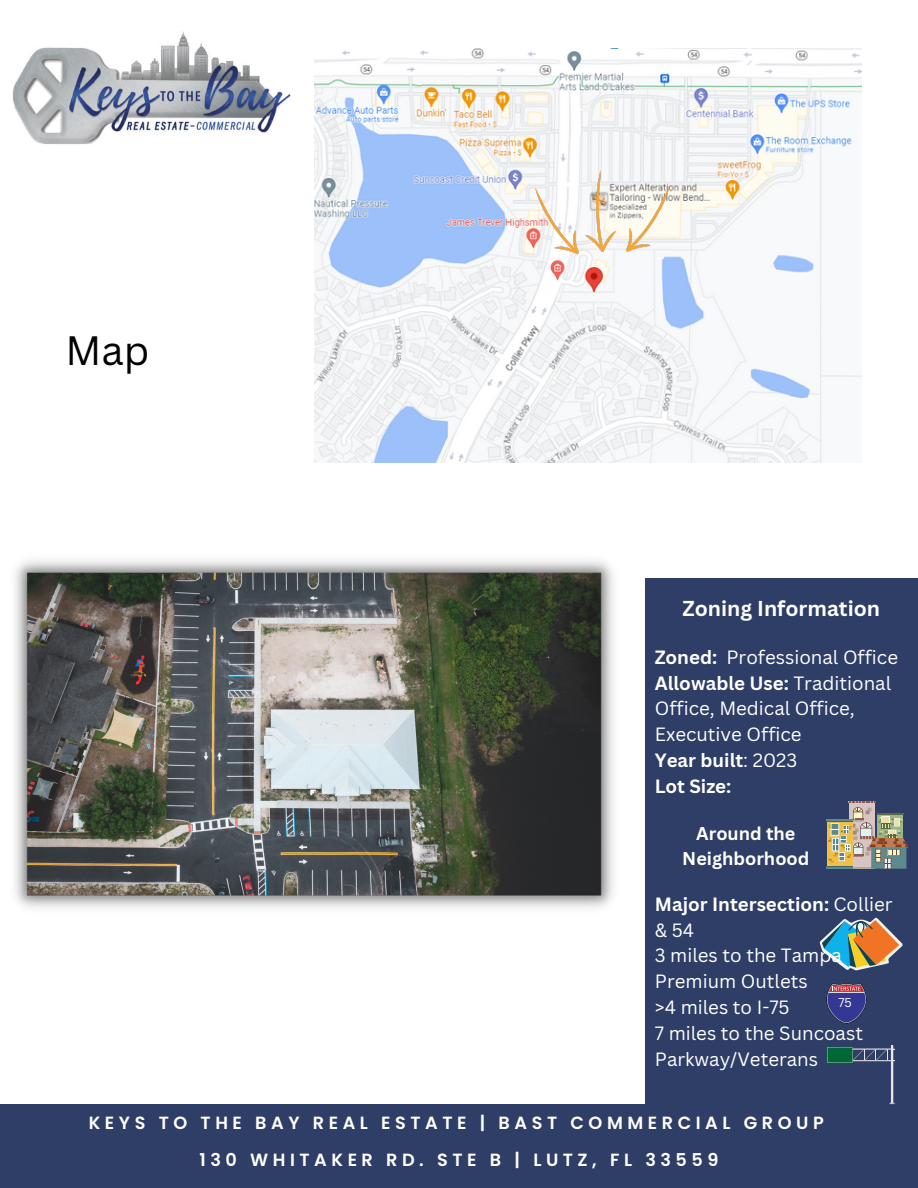
<style>
.page{position:relative;width:918px;height:1188px;background:#fff}
.page>*{position:absolute;margin:0;border:0;box-sizing:border-box;transform-origin:0 0}
.t1{font:39.9px "Canva Sans";color:#000}
.t2{font:700 21px "Canva Sans";color:#fff}
.t3{font:18.75px/25.8px "Canva Sans";color:#fff}
.t4{font:700 18.75px/25.8px "Canva Sans";color:#fff}
.t5{font:700 18px/24.8px "Canva Sans";color:#fff;text-align:center}
.t6{font:600 17.7px "Poppins";letter-spacing:.26em;color:#fff}
.t7{font:12.45px "Canva Sans";color:#fff}
.s1{font-weight:700}
.s2{font-weight:400}
</style>
<div class="page">
<div style="left:0;top:1104px;width:918px;height:84px;background:#2f3e67"></div>
<div style="left:645px;top:578px;width:273px;height:610px;background:#2f3e67"></div>
<hr style="left:848px;top:801px;width:27px;height:2px;background:#afa99b">
<svg style="left:826px;top:802px;width:82px;height:67px"></svg>
<img style="left:12px;top:31px;width:279px;height:114px">
<img style="left:314px;top:49px;width:547px;height:414px">
<img style="left:534px;top:168px;width:136px;height:92px">
<img style="left:14px;top:560px;width:600px;height:348px">
<svg style="left:826px;top:983px;width:41px;height:41px"></svg>
<svg style="left:827px;top:1046px;width:68px;height:59px"></svg>
<svg style="left:820px;top:918px;width:83px;height:52px"></svg>
<p class="t1" style="left:65px;top:323px;width:85px">Map</p>
<p class="t2" style="left:683px;top:593px;width:199px">Zoning Information</p>
<p class="t3" style="left:655px;top:644px;width:245px"><span class="s1">Zoned:</span> Professional Office</p>
<p class="t3" style="left:655px;top:669px;width:238px"><span class="s1">Allowable Use:</span> Traditional<br>Office, Medical Office,<br>Executive Office</p>
<p class="t4" style="left:655px;top:747px;width:144px">Year built<span class="s2">: 2023</span></p>
<p class="t4" style="left:655px;top:773px;width:78px">Lot Size:</p>
<p class="t5" style="left:682px;top:821px;width:129px">Around the<br>Neighborhood</p>
<p class="t4" style="left:655px;top:890px;width:239px">Major Intersection: <span class="s2">Collier &amp; 54</span></p>
<p class="t3" style="left:655px;top:942px;width:188px">3 miles to the Tampa<br>Premium Outlets</p>
<p class="t3" style="left:655px;top:994px;width:136px">&gt;4 miles to I-75</p>
<p class="t3" style="left:655px;top:1020px;width:210px">7 miles to the Suncoast<br>Parkway/Veterans</p>
<p class="t7" style="left:838px;top:994px;width:15px">75</p>
<p class="t6" style="left:89px;top:1110px;width:737px">KEYS TO THE BAY REAL ESTATE | BAST COMMERCIAL GROUP</p>
<p class="t6" style="left:199px;top:1147px;width:521px">130 WHITAKER RD. STE B | LUTZ, FL 33559</p>
</div>
